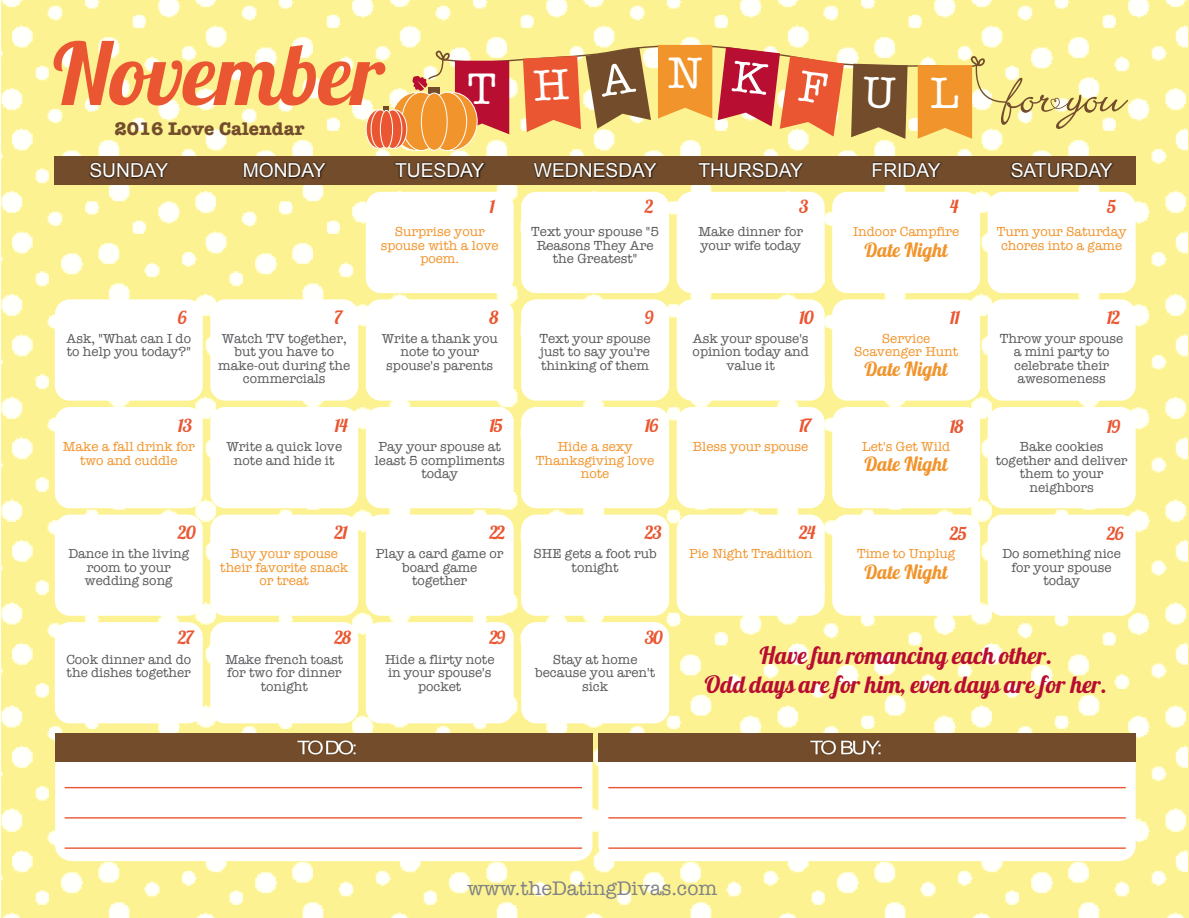
<style>
.page{position:relative;width:1189px;height:918px;background:#fff}
.page>*{position:absolute;margin:0;border:0;box-sizing:border-box;transform-origin:0 0}
.t1{font:85.8px "Lobster 1.4";color:#ea5631}
.t2{font:45.3px "American Typewriter";color:#fff}
.t3{font:23.85px/28.7px "Lobster 1.4";color:#b80d31;text-align:center}
.t4{font:20.25px "American Typewriter";color:#808285}
.t5{font:19.5px "Lobster 1.4";color:#f1942b}
.t6{font:19.2px "Arial";color:#fff}
.t7{font:700 18.75px "American Typewriter";color:#724c2b}
.t8{font:18px "Lobster 1.4";letter-spacing:-.06em;color:#ea5631}
.t9{font:13.5px/13.5px "American Typewriter";color:#58595b;text-align:center}
.t10{font:13.5px/13.5px "American Typewriter";color:#f1942b;text-align:center}
</style>
<div class="page">
<img style="left:0;top:0;width:1187px;height:918px">
<div style="left:55px;top:156px;width:1080px;height:29px;background:#724c2b"></div>
<svg style="left:55px;top:762px;width:537px;height:99px"></svg>
<svg style="left:598px;top:762px;width:537px;height:99px"></svg>
<div style="left:55px;top:733px;width:537px;height:29px;background:#724c2b"></div>
<div style="left:598px;top:733px;width:537px;height:29px;background:#724c2b"></div>
<hr style="left:65px;top:787px;width:517px;height:1px;background:#ea5631">
<hr style="left:65px;top:817px;width:517px;height:2px;background:#ea5631">
<hr style="left:65px;top:847px;width:517px;height:2px;background:#ea5631">
<hr style="left:608px;top:787px;width:517px;height:1px;background:#ea5631">
<hr style="left:608px;top:817px;width:517px;height:2px;background:#ea5631">
<hr style="left:608px;top:847px;width:517px;height:2px;background:#ea5631">
<img style="left:297px;top:740px;width:59px;height:15px">
<img style="left:810px;top:740px;width:71px;height:15px">
<div style="left:55px;top:299px;width:148px;height:102px;background:#fff;border-radius:15px"></div>
<div style="left:55px;top:407px;width:148px;height:101px;background:#fff;border-radius:15px"></div>
<div style="left:55px;top:515px;width:148px;height:101px;background:#fff;border-radius:15px"></div>
<div style="left:55px;top:622px;width:148px;height:101px;background:#fff;border-radius:15px"></div>
<div style="left:210px;top:299px;width:148px;height:102px;background:#fff;border-radius:15px"></div>
<div style="left:210px;top:407px;width:148px;height:101px;background:#fff;border-radius:15px"></div>
<div style="left:210px;top:515px;width:148px;height:101px;background:#fff;border-radius:15px"></div>
<div style="left:210px;top:622px;width:148px;height:101px;background:#fff;border-radius:15px"></div>
<div style="left:366px;top:192px;width:147px;height:101px;background:#fff;border-radius:15px"></div>
<div style="left:366px;top:299px;width:147px;height:102px;background:#fff;border-radius:15px"></div>
<div style="left:366px;top:407px;width:147px;height:101px;background:#fff;border-radius:15px"></div>
<div style="left:366px;top:515px;width:147px;height:101px;background:#fff;border-radius:15px"></div>
<div style="left:366px;top:622px;width:147px;height:101px;background:#fff;border-radius:15px"></div>
<div style="left:521px;top:192px;width:148px;height:101px;background:#fff;border-radius:15px"></div>
<div style="left:521px;top:299px;width:148px;height:102px;background:#fff;border-radius:15px"></div>
<div style="left:521px;top:407px;width:148px;height:101px;background:#fff;border-radius:15px"></div>
<div style="left:521px;top:515px;width:148px;height:101px;background:#fff;border-radius:15px"></div>
<div style="left:521px;top:622px;width:148px;height:101px;background:#fff;border-radius:15px"></div>
<div style="left:676px;top:192px;width:148px;height:101px;background:#fff;border-radius:15px"></div>
<div style="left:676px;top:299px;width:148px;height:102px;background:#fff;border-radius:15px"></div>
<div style="left:676px;top:407px;width:148px;height:101px;background:#fff;border-radius:15px"></div>
<div style="left:676px;top:515px;width:148px;height:101px;background:#fff;border-radius:15px"></div>
<div style="left:832px;top:192px;width:148px;height:101px;background:#fff;border-radius:15px"></div>
<div style="left:832px;top:299px;width:148px;height:102px;background:#fff;border-radius:15px"></div>
<div style="left:832px;top:407px;width:148px;height:101px;background:#fff;border-radius:15px"></div>
<div style="left:832px;top:515px;width:148px;height:101px;background:#fff;border-radius:15px"></div>
<div style="left:987px;top:192px;width:148px;height:101px;background:#fff;border-radius:15px"></div>
<div style="left:987px;top:299px;width:148px;height:102px;background:#fff;border-radius:15px"></div>
<div style="left:987px;top:407px;width:148px;height:101px;background:#fff;border-radius:15px"></div>
<div style="left:987px;top:515px;width:148px;height:101px;background:#fff;border-radius:15px"></div>
<img style="left:89px;top:162px;width:80px;height:17px">
<img style="left:243px;top:162px;width:84px;height:17px">
<img style="left:394px;top:162px;width:92px;height:17px">
<img style="left:533px;top:162px;width:125px;height:17px">
<img style="left:698px;top:162px;width:106px;height:17px">
<img style="left:872px;top:162px;width:70px;height:16px">
<img style="left:1010px;top:162px;width:104px;height:17px">
<svg style="left:366px;top:43px;width:761px;height:108px;background:#e4b171"></svg>
<h1 class="t1" style="left:53px;top:45px;width:333px">November</h1>
<h3 class="t7" style="left:114px;top:122px;width:191px">2016 Love Calendar</h3>
<h2 class="t2" style="left:467px;top:72px;width:30px">T</h2>
<h2 class="t2" style="left:667px;top:57px;width:36px">N</h2>
<h2 class="t2" style="left:930px;top:77px;width:30px">L</h2>
<h3 class="t6" style="left:89px;top:163px;width:80px">SUNDAY</h3>
<h3 class="t6" style="left:243px;top:163px;width:85px">MONDAY</h3>
<h3 class="t6" style="left:395px;top:163px;width:91px">TUESDAY</h3>
<h3 class="t6" style="left:534px;top:163px;width:124px">WEDNESDAY</h3>
<h3 class="t6" style="left:698px;top:163px;width:106px">THURSDAY</h3>
<h3 class="t6" style="left:871px;top:163px;width:71px">FRIDAY</h3>
<h3 class="t6" style="left:1010px;top:163px;width:103px">SATURDAY</h3>
<h3 class="t8" style="left:489px;top:201px;width:7px">1</h3>
<h3 class="t8" style="left:644px;top:201px;width:10px">2</h3>
<h3 class="t8" style="left:799px;top:201px;width:11px">3</h3>
<h3 class="t8" style="left:949px;top:201px;width:10px">4</h3>
<h3 class="t8" style="left:1106px;top:201px;width:11px">5</h3>
<p class="t10" style="left:381px;top:226px;width:119px">Surprise your spouse with a love poem.</p>
<p class="t9" style="left:531px;top:226px;width:129px">Text your spouse "5<br>Reasons They Are the Greatest"</p>
<p class="t9" style="left:698px;top:226px;width:106px;text-align:left">Make dinner for your wife today</p>
<p class="t10" style="left:853px;top:226px;width:108px">Indoor Campfire</p>
<h3 class="t5" style="left:864px;top:244px;width:85px">Date Night</h3>
<p class="t10" style="left:996px;top:226px;width:131px">Turn your Saturday chores into a game</p>
<h3 class="t8" style="left:178px;top:311px;width:10px">6</h3>
<h3 class="t8" style="left:334px;top:311px;width:10px">7</h3>
<h3 class="t8" style="left:489px;top:311px;width:10px">8</h3>
<h3 class="t8" style="left:644px;top:311px;width:10px">9</h3>
<h3 class="t8" style="left:799px;top:311px;width:16px">10</h3>
<h3 class="t8" style="left:949px;top:311px;width:12px">11</h3>
<h3 class="t8" style="left:1106px;top:311px;width:15px">12</h3>
<p class="t9" style="left:66px;top:332px;width:126px;text-align:left">Ask, "What can I do to help you today?"</p>
<p class="t10" style="left:854px;top:332px;width:106px">Service<br>Scavenger Hunt</p>
<h3 class="t5" style="left:864px;top:363px;width:85px">Date Night</h3>
<p class="t9" style="left:218px;top:332px;width:134px">Watch TV together, but you have to make-out during the commercials</p>
<p class="t9" style="left:382px;top:332px;width:118px">Write a thank you note to your spouse's parents</p>
<p class="t9" style="left:539px;top:332px;width:113px;text-align:justify">Text your spouse just to say you're thinking of them</p>
<p class="t9" style="left:692px;top:332px;width:118px">Ask your spouse's opinion today and value it</p>
<p class="t9" style="left:999px;top:332px;width:125px">Throw your spouse a mini party to celebrate their awesomeness</p>
<h3 class="t8" style="left:178px;top:420px;width:16px">13</h3>
<h3 class="t8" style="left:334px;top:420px;width:15px">14</h3>
<h3 class="t8" style="left:489px;top:420px;width:15px">15</h3>
<h3 class="t8" style="left:644px;top:420px;width:15px">16</h3>
<h3 class="t8" style="left:799px;top:420px;width:14px">17</h3>
<h3 class="t8" style="left:949px;top:421px;width:15px">18</h3>
<h3 class="t8" style="left:1106px;top:421px;width:15px">19</h3>
<p class="t10" style="left:63px;top:441px;width:134px">Make a fall drink for two and cuddle</p>
<p class="t9" style="left:226px;top:441px;width:117px">Write a quick love note and hide it</p>
<p class="t9" style="left:375px;top:441px;width:131px">Pay your spouse at least 5 compliments today</p>
<p class="t10" style="left:536px;top:441px;width:120px">Hide a sexy<br>Thanksgiving love note</p>
<p class="t10" style="left:693px;top:441px;width:117px">Bless your spouse</p>
<p class="t10" style="left:862px;top:441px;width:90px">Let's Get Wild</p>
<h3 class="t5" style="left:864px;top:458px;width:85px">Date Night</h3>
<p class="t9" style="left:995px;top:441px;width:133px">Bake cookies together and deliver them to your neighbors</p>
<h3 class="t8" style="left:178px;top:526px;width:20px">20</h3>
<h3 class="t8" style="left:334px;top:526px;width:15px">21</h3>
<h3 class="t8" style="left:489px;top:526px;width:18px">22</h3>
<h3 class="t8" style="left:644px;top:526px;width:19px">23</h3>
<h3 class="t8" style="left:799px;top:526px;width:18px">24</h3>
<h3 class="t8" style="left:949px;top:528px;width:19px">25</h3>
<h3 class="t8" style="left:1106px;top:528px;width:18px">26</h3>
<p class="t9" style="left:68px;top:548px;width:122px">Dance in the living room to your wedding song</p>
<p class="t10" style="left:220px;top:548px;width:129px">Buy your spouse their favorite snack or treat</p>
<p class="t9" style="left:376px;top:548px;width:129px">Play a card game or board game together</p>
<p class="t9" style="left:533px;top:548px;width:125px">SHE gets a foot rub tonight</p>
<p class="t10" style="left:689px;top:548px;width:125px">Pie Night Tradition</p>
<p class="t10" style="left:857px;top:548px;width:100px">Time to Unplug</p>
<h3 class="t5" style="left:864px;top:566px;width:85px">Date Night</h3>
<h3 class="t8" style="left:178px;top:632px;width:18px">27</h3>
<h3 class="t8" style="left:334px;top:632px;width:18px">28</h3>
<h3 class="t8" style="left:489px;top:632px;width:18px">29</h3>
<h3 class="t8" style="left:644px;top:632px;width:20px">30</h3>
<p class="t9" style="left:1002px;top:548px;width:120px">Do something nice for your spouse today</p>
<p class="t9" style="left:66px;top:654px;width:126px;text-align:left">Cook dinner and do the dishes together</p>
<p class="t9" style="left:225px;top:654px;width:119px">Make french toast for two for dinner tonight</p>
<p class="t9" style="left:385px;top:654px;width:111px">Hide a flirty note in your spouse's pocket</p>
<p class="t9" style="left:535px;top:654px;width:121px">Stay at home because you aren't sick</p>
<h3 class="t3" style="left:704px;top:645px;width:404px">Have fun romancing each other.<br>Odd days are for him, even days are for her.</h3>
<h3 class="t4" style="left:467px;top:881px;width:251px">www.theDatingDivas.com</h3>
</div>
